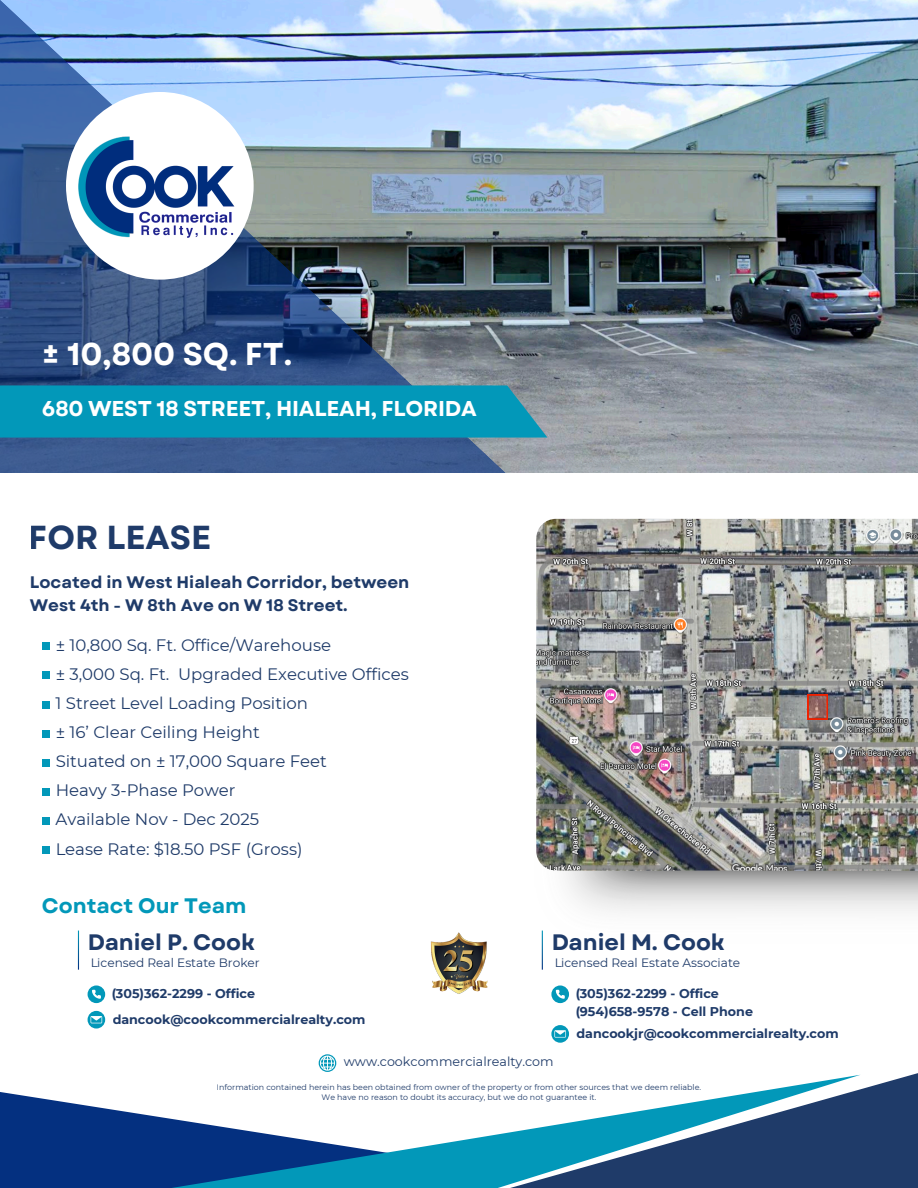
<style>
.page{position:relative;width:918px;height:1188px;background:#fff}
.page>*{position:absolute;margin:0;border:0;box-sizing:border-box;transform-origin:0 0}
.t1{font:700 33.15px "Garet";color:#1f3b69}
.t2{font:700 31.5px "Garet";color:#fff}
.t3{font:700 22.35px "Garet";color:#1f3b69}
.t4{font:700 21.45px "Garet";letter-spacing:-.01em;color:#fff}
.t5{font:700 21px "Garet";color:#0298b9}
.t6{font:700 16.65px/22.5px "Garet";color:#1f3b69}
.t7{font:16.5px "Montserrat";color:#1f3b69}
.t8{font:700 12.75px "Montserrat";color:#1f3b69}
.t9{font:12.75px "Montserrat";color:#1f3b69}
.t10{font:12.15px "Montserrat";color:#1f3b69}
.t11{font:7.95px/10.6px "Montserrat";color:#1f3b69;text-align:center}
</style>
<div class="page">
<svg style="left:859px;top:1073px;width:59px;height:115px;background:#2e4873"></svg>
<svg style="left:0;top:1075px;width:861px;height:113px"></svg>
<img style="left:538px;top:0;width:380px;height:473px">
<img style="left:0;top:0;width:538px;height:473px">
<svg style="left:66px;top:92px;width:188px;height:188px"></svg>
<img style="left:71px;top:124px;width:178px;height:124px">
<img style="left:536px;top:519px;width:382px;height:352px">
<div style="left:42px;top:847px;width:8px;height:7px;background:#0298b9"></div>
<div style="left:42px;top:818px;width:8px;height:7px;background:#0298b9"></div>
<div style="left:42px;top:788px;width:8px;height:8px;background:#0298b9"></div>
<div style="left:42px;top:759px;width:8px;height:8px;background:#0298b9"></div>
<div style="left:42px;top:730px;width:8px;height:7px;background:#0298b9"></div>
<div style="left:42px;top:701px;width:8px;height:7px;background:#0298b9"></div>
<div style="left:42px;top:672px;width:8px;height:7px;background:#0298b9"></div>
<div style="left:42px;top:643px;width:8px;height:7px;background:#0298b9"></div>
<div style="left:0;top:385px;width:547px;height:53px;background:#0298b9"></div>
<svg style="left:319px;top:1054px;width:17px;height:18px"></svg>
<svg style="left:808px;top:695px;width:20px;height:24px"></svg>
<svg style="left:88px;top:1011px;width:17px;height:18px"></svg>
<svg style="left:91px;top:1016px;width:11px;height:7px"></svg>
<svg style="left:551px;top:1025px;width:18px;height:18px"></svg>
<svg style="left:554px;top:1030px;width:12px;height:8px"></svg>
<svg style="left:88px;top:985px;width:17px;height:18px"></svg>
<svg style="left:551px;top:985px;width:18px;height:18px"></svg>
<img style="left:430px;top:932px;width:58px;height:62px">
<h3 class="t2" style="left:42px;top:331px;width:252px">± 10,800 SQ. FT.</h3>
<p class="t4" style="left:42px;top:394px;width:437px">680 WEST 18 STREET, HIALEAH, FLORIDA</p>
<h1 class="t1" style="left:29px;top:513px;width:184px">FOR LEASE</h1>
<h5 class="t6" style="left:30px;top:571px;width:381px">Located in West Hialeah Corridor, between<br>West 4th - W 8th Ave on W 18 Street.</h5>
<p class="t7" style="left:56px;top:635px;width:277px">± 10,800 Sq. Ft. Office/Warehouse</p>
<p class="t7" style="left:56px;top:664px;width:355px">± 3,000 Sq. Ft. Upgraded Executive Offices</p>
<p class="t7" style="left:56px;top:693px;width:254px">1 Street Level Loading Position</p>
<p class="t7" style="left:56px;top:722px;width:206px">± 16’ Clear Ceiling Height</p>
<p class="t7" style="left:56px;top:751px;width:273px">Situated on ± 17,000 Square Feet</p>
<p class="t7" style="left:56px;top:780px;width:181px">Heavy 3-Phase Power</p>
<p class="t7" style="left:56px;top:810px;width:205px">Available Nov - Dec 2025</p>
<p class="t7" style="left:56px;top:839px;width:249px">Lease Rate: $18.50 PSF (Gross)</p>
<h6 class="t5" style="left:42px;top:890px;width:206px">Contact Our Team</h6>
<h3 class="t3" style="left:88px;top:926px;width:169px">Daniel P. Cook</h3>
<p class="t10" style="left:90px;top:955px;width:171px">Licensed Real Estate Broker</p>
<p class="t8" style="left:111px;top:985px;width:145px">(305)362-2299 - Office</p>
<p class="t8" style="left:113px;top:1012px;width:254px">dancook@cookcommercialrealty.com</p>
<h3 class="t3" style="left:551px;top:926px;width:175px">Daniel M. Cook</h3>
<p class="t10" style="left:554px;top:955px;width:188px">Licensed Real Estate Associate</p>
<p class="t8" style="left:575px;top:985px;width:145px">(305)362-2299 - Office</p>
<p class="t8" style="left:575px;top:1004px;width:179px">(954)658-9578 - Cell Phone</p>
<p class="t8" style="left:576px;top:1026px;width:264px">dancookjr@cookcommercialrealty.com</p>
<p class="t9" style="left:344px;top:1054px;width:211px">www.cookcommercialrealty.com</p>
<p class="t11" style="left:217px;top:1082px;width:486px">Information contained herein has been obtained from owner of the property or from other sources that we deem reliable.<br>We have no reason to doubt its accuracy, but we do not guarantee it.</p>
</div>
